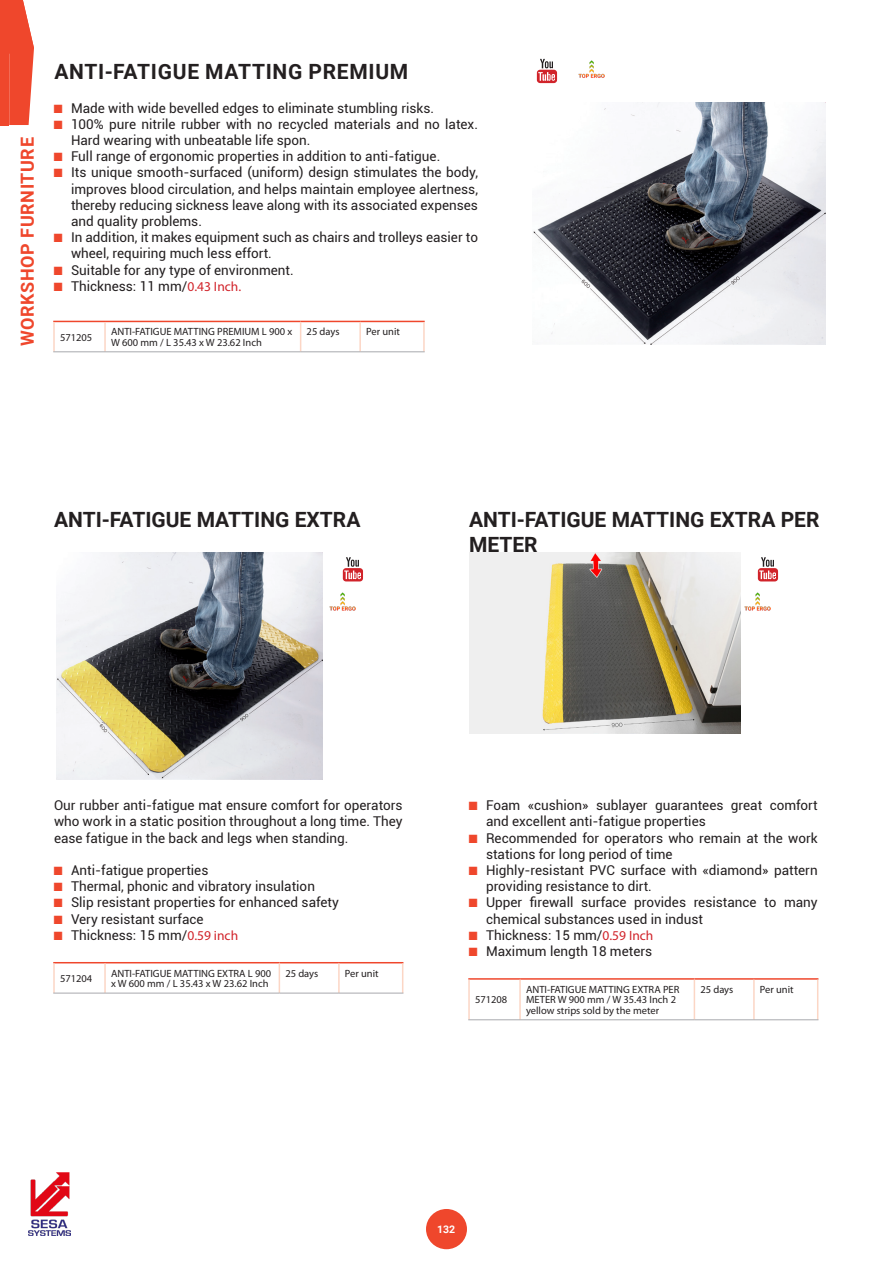
<style>
.page{position:relative;width:893px;height:1263px;background:#fff}
.page>*{position:absolute;margin:0;border:0;box-sizing:border-box;transform-origin:0 0}
.t1{font:700 21px/25.2px "Roboto";color:#231f20}
.t2{font:700 21px "Roboto";letter-spacing:.035em;color:#231f20}
.t3{font:700 18px "Roboto";letter-spacing:.035em;color:#ef472c}
.t4{font:13.5px/16.2px "Roboto";color:#231f20}
.t5{font:10.5px/10.5px "Myriad Pro";color:#231f20}
.t6{font:700 10.5px "Roboto";color:#fff}
.s1{font-family:"Courier New";color:#ef472c}
.s2{font-family:"Myriad Pro";color:#d1232a}
</style>
<div class="page">
<div style="left:426px;top:1209px;width:41px;height:40px;background:#ef472c;border-radius:50%"></div>
<img style="left:28px;top:1172px;width:43px;height:63px">
<svg style="left:0;top:0;width:34px;height:125px;background:#f05b43"></svg>
<svg style="left:537px;top:59px;width:20px;height:24px"></svg>
<img style="left:579px;top:60px;width:25px;height:18px">
<img style="left:533px;top:102px;width:293px;height:242px">
<hr style="left:53px;top:321px;width:52px;height:1px;background:#ef472c">
<hr style="left:105px;top:321px;width:196px;height:1px;background:#ef472c">
<hr style="left:301px;top:321px;width:59px;height:1px;background:#ef472c">
<hr style="left:360px;top:321px;width:65px;height:1px;background:#ef472c">
<hr style="left:53px;top:322px;width:2px;height:30px;background:#fcd6c5">
<hr style="left:104px;top:322px;width:2px;height:30px;background:#fcd6c5">
<hr style="left:300px;top:322px;width:1px;height:30px;background:#fcd6c5">
<hr style="left:359px;top:322px;width:2px;height:30px;background:#fcd6c5">
<hr style="left:423px;top:322px;width:2px;height:30px;background:#fcd6c5">
<hr style="left:53px;top:352px;width:52px;height:1px;background:#a8a9ad">
<hr style="left:105px;top:352px;width:196px;height:1px;background:#a8a9ad">
<hr style="left:301px;top:352px;width:59px;height:1px;background:#a8a9ad">
<hr style="left:360px;top:352px;width:65px;height:1px;background:#a8a9ad">
<img style="left:56px;top:552px;width:267px;height:227px">
<svg style="left:343px;top:557px;width:20px;height:24px"></svg>
<img style="left:329px;top:592px;width:26px;height:19px">
<hr style="left:53px;top:962px;width:52px;height:1px;background:#ef472c">
<hr style="left:105px;top:962px;width:174px;height:1px;background:#ef472c">
<hr style="left:279px;top:962px;width:60px;height:1px;background:#ef472c">
<hr style="left:339px;top:962px;width:64px;height:1px;background:#ef472c">
<hr style="left:53px;top:963px;width:2px;height:30px;background:#fcd6c5">
<hr style="left:104px;top:963px;width:2px;height:30px;background:#fcd6c5">
<hr style="left:279px;top:963px;width:1px;height:30px;background:#fcd6c5">
<hr style="left:338px;top:963px;width:2px;height:30px;background:#fcd6c5">
<hr style="left:402px;top:963px;width:1px;height:30px;background:#fcd6c5">
<hr style="left:53px;top:993px;width:52px;height:1px;background:#a8a9ad">
<hr style="left:105px;top:993px;width:174px;height:1px;background:#a8a9ad">
<hr style="left:279px;top:993px;width:60px;height:1px;background:#a8a9ad">
<hr style="left:339px;top:993px;width:64px;height:1px;background:#a8a9ad">
<img style="left:469px;top:552px;width:271px;height:181px">
<svg style="left:758px;top:557px;width:20px;height:24px"></svg>
<img style="left:744px;top:592px;width:26px;height:19px">
<hr style="left:468px;top:978px;width:52px;height:2px;background:#ef472c">
<hr style="left:520px;top:978px;width:174px;height:2px;background:#ef472c">
<hr style="left:694px;top:978px;width:60px;height:2px;background:#ef472c">
<hr style="left:754px;top:978px;width:64px;height:2px;background:#ef472c">
<hr style="left:468px;top:980px;width:2px;height:39px;background:#fcd6c5">
<hr style="left:519px;top:980px;width:2px;height:39px;background:#fcd6c5">
<hr style="left:694px;top:980px;width:1px;height:39px;background:#fcd6c5">
<hr style="left:753px;top:980px;width:2px;height:39px;background:#fcd6c5">
<hr style="left:817px;top:980px;width:1px;height:39px;background:#fcd6c5">
<hr style="left:468px;top:1019px;width:52px;height:1px;background:#a8a9ad">
<hr style="left:520px;top:1019px;width:174px;height:1px;background:#a8a9ad">
<hr style="left:694px;top:1019px;width:60px;height:1px;background:#a8a9ad">
<hr style="left:754px;top:1019px;width:64px;height:1px;background:#a8a9ad">
<h2 class="t3" style="left:15px;top:346px;width:210px;rotate:-90deg">WORKSHOP FURNITURE</h2>
<h1 class="t2" style="left:54px;top:56px;width:355px">ANTI-FATIGUE MATTING PREMIUM</h1>
<p class="t4" style="left:54px;top:99px;width:382px"><span class="s1">■</span> Made with wide bevelled edges to eliminate stumbling risks.</p>
<p class="t4" style="left:71px;top:115px;width:408px;text-indent:-17px"><span class="s1">■</span> 100% pure nitrile rubber with no recycled materials and no latex.<br>Hard wearing with unbeatable life spon.</p>
<p class="t4" style="left:54px;top:148px;width:388px"><span class="s1">■</span> Full range of ergonomic properties in addition to anti-fatigue.</p>
<p class="t4" style="left:71px;top:164px;width:408px;text-align:justify;text-indent:-17px"><span class="s1">■</span> Its unique smooth-surfaced (uniform) design stimulates the body, improves blood circulation, and helps maintain employee alertness, thereby reducing sickness leave along with its associated expenses and quality problems.</p>
<p class="t4" style="left:71px;top:229px;width:408px;text-indent:-17px"><span class="s1">■</span> In addition, it makes equipment such as chairs and trolleys easier to wheel, requiring much less effort.</p>
<p class="t4" style="left:54px;top:261px;width:241px"><span class="s1">■</span> Suitable for any type of environment.</p>
<p class="t4" style="left:54px;top:277px;width:189px"><span class="s1">■</span> Thickness: 11 mm/<span class="s2">0.43 Inch.</span></p>
<p class="t5" style="left:60px;top:332px;width:34px">571205</p>
<p class="t5" style="left:111px;top:326px;width:183px">ANTI-FATIGUE MATTING PREMIUM L 900 x<br>W 600 mm / L 35.43 x W 23.62 Inch</p>
<p class="t5" style="left:307px;top:326px;width:34px">25 days</p>
<p class="t5" style="left:366px;top:326px;width:35px">Per unit</p>
<h1 class="t1" style="left:54px;top:506px;width:308px">ANTI-FATIGUE MATTING EXTRA</h1>
<h1 class="t1" style="left:469px;top:506px;width:352px">ANTI-FATIGUE MATTING EXTRA PER<br>METER</h1>
<p class="t4" style="left:54px;top:797px;width:350px;text-align:justify">Our rubber anti-fatigue mat ensure comfort for operators who work in a static position throughout a long time. They ease fatigue in the back and legs when standing.</p>
<p class="t4" style="left:54px;top:861px;width:156px"><span class="s1">■</span> Anti-fatigue properties</p>
<p class="t4" style="left:54px;top:878px;width:262px"><span class="s1">■</span> Thermal, phonic and vibratory insulation</p>
<p class="t4" style="left:54px;top:894px;width:286px"><span class="s1">■</span> Slip resistant properties for enhanced safety</p>
<p class="t4" style="left:54px;top:910px;width:151px"><span class="s1">■</span> Very resistant surface</p>
<p class="t4" style="left:54px;top:926px;width:186px"><span class="s1">■</span> Thickness: 15 mm/<span class="s2">0.59 inch</span></p>
<p class="t5" style="left:60px;top:973px;width:34px">571204</p>
<p class="t5" style="left:111px;top:968px;width:162px">ANTI-FATIGUE MATTING EXTRA L 900 x W 600 mm / L 35.43 x W 23.62 Inch</p>
<p class="t5" style="left:285px;top:968px;width:34px">25 days</p>
<p class="t5" style="left:345px;top:968px;width:35px">Per unit</p>
<p class="t4" style="left:486px;top:797px;width:333px;text-indent:-17px"><span class="s1">■</span> Foam «cushion» sublayer guarantees great comfort and excellent anti-fatigue properties</p>
<p class="t4" style="left:486px;top:829px;width:333px;text-indent:-17px"><span class="s1">■</span> Recommended for operators who remain at the work stations for long period of time</p>
<p class="t4" style="left:486px;top:861px;width:333px;text-indent:-17px"><span class="s1">■</span> Highly-resistant PVC surface with «diamond» pattern providing resistance to dirt.</p>
<p class="t4" style="left:486px;top:894px;width:333px;text-indent:-17px"><span class="s1">■</span> Upper firewall surface provides resistance to many chemical substances used in indust</p>
<p class="t4" style="left:469px;top:926px;width:186px"><span class="s1">■</span> Thickness: 15 mm/<span class="s2">0.59 Inch</span></p>
<p class="t4" style="left:469px;top:942px;width:185px"><span class="s1">■</span> Maximum length 18 meters</p>
<p class="t5" style="left:475px;top:994px;width:34px">571208</p>
<p class="t5" style="left:526px;top:984px;width:155px">ANTI-FATIGUE MATTING EXTRA PER<br>METER W 900 mm / W 35.43 Inch 2 yellow strips sold by the meter</p>
<p class="t5" style="left:700px;top:984px;width:34px">25 days</p>
<p class="t5" style="left:760px;top:984px;width:35px">Per unit</p>
<p class="t6" style="left:437px;top:1222px;width:20px">132</p>
</div>
